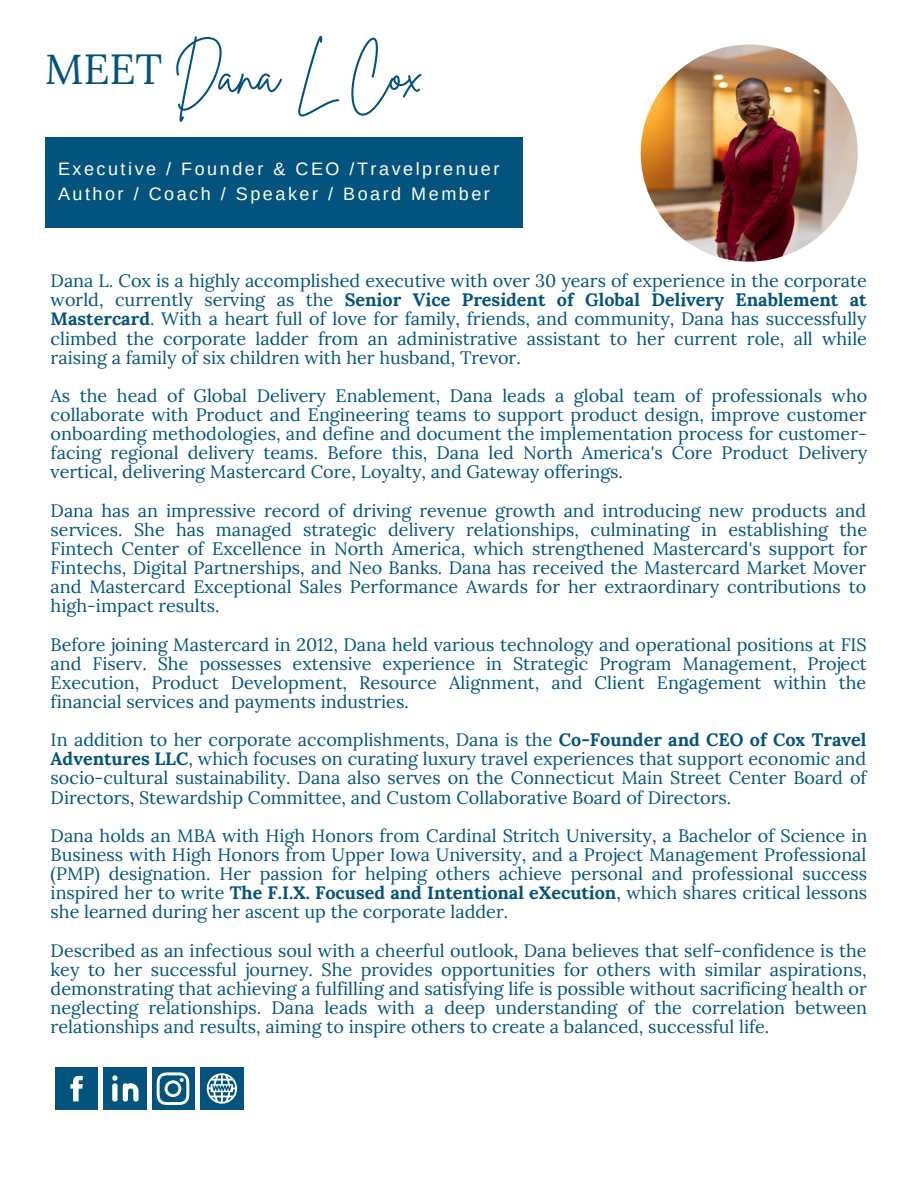
<style>
.page{position:relative;width:918px;height:1188px;background:#fff}
.page>*{position:absolute;margin:0;border:0;box-sizing:border-box;transform-origin:0 0}
.t1{font:54px "Brittany Signature";color:#02547e}
.t2{font:18px/19.2px "Lora";color:#02547e;text-align:justify}
.t3{font:18px/24.8px "Arimo";letter-spacing:.14em;color:#fff}
.s1{font-family:"Lora";font-size:42px}
.s2{font-weight:700}
</style>
<div class="page">
<div style="left:55px;top:1068px;width:43px;height:42px;background:#02547e"></div>
<svg style="left:70px;top:1076px;width:13px;height:25px"></svg>
<div style="left:104px;top:1068px;width:43px;height:42px;background:#02547e"></div>
<svg style="left:112px;top:1075px;width:27px;height:27px"></svg>
<div style="left:152px;top:1068px;width:43px;height:42px;background:#02547e"></div>
<svg style="left:157px;top:1072px;width:32px;height:33px"></svg>
<div style="left:201px;top:1068px;width:42px;height:42px;background:#02547e"></div>
<svg style="left:207px;top:1073px;width:30px;height:31px"></svg>
<img style="left:641px;top:45px;width:217px;height:217px;border-radius:50%">
<div style="left:45px;top:137px;width:477px;height:90px;background:#02547e"></div>
<h1 class="t1" style="left:45px;top:40px;width:379px"><span class="s1">MEET</span> Dana L Cox</h1>
<p class="t3" style="left:58px;top:157px;width:443px">Executive / Founder &amp; CEO /Travelprenuer<br>Author / Coach / Speaker / Board Member</p>
<p class="t2" style="left:51px;top:271px;width:818px">Dana L. Cox is a highly accomplished executive with over 30 years of experience in the corporate world, currently serving as the <span class="s2">Senior Vice President of Global Delivery Enablement at Mastercard</span>. With a heart full of love for family, friends, and community, Dana has successfully climbed the corporate ladder from an administrative assistant to her current role, all while raising a family of six children with her husband, Trevor.</p>
<p class="t2" style="left:51px;top:386px;width:818px">As the head of Global Delivery Enablement, Dana leads a global team of professionals who collaborate with Product and Engineering teams to support product design, improve customer onboarding methodologies, and define and document the implementation process for customer&shy;facing regional delivery teams. Before this, Dana led North America's Core Product Delivery vertical, delivering Mastercard Core, Loyalty, and Gateway offerings.</p>
<p class="t2" style="left:51px;top:500px;width:818px">Dana has an impressive record of driving revenue growth and introducing new products and services. She has managed strategic delivery relationships, culminating in establishing the Fintech Center of Excellence in North America, which strengthened Mastercard's support for Fintechs, Digital Partnerships, and Neo Banks. Dana has received the Mastercard Market Mover and Mastercard Exceptional Sales Performance Awards for her extraordinary contributions to high-impact results.</p>
<p class="t2" style="left:51px;top:634px;width:818px">Before joining Mastercard in 2012, Dana held various technology and operational positions at FIS and Fiserv. She possesses extensive experience in Strategic Program Management, Project Execution, Product Development, Resource Alignment, and Client Engagement within the financial services and payments industries.</p>
<p class="t2" style="left:51px;top:730px;width:818px">In addition to her corporate accomplishments, Dana is the <span class="s2">Co-Founder and CEO of Cox Travel Adventures LLC</span>, which focuses on curating luxury travel experiences that support economic and socio-cultural sustainability. Dana also serves on the Connecticut Main Street Center Board of Directors, Stewardship Committee, and Custom Collaborative Board of Directors.</p>
<p class="t2" style="left:51px;top:826px;width:818px">Dana holds an MBA with High Honors from Cardinal Stritch University, a Bachelor of Science in Business with High Honors from Upper Iowa University, and a Project Management Professional (PMP) designation. Her passion for helping others achieve personal and professional success inspired her to write <span class="s2">The F.I.X. Focused and Intentional eXecution</span>, which shares critical lessons she learned during her ascent up the corporate ladder.</p>
<p class="t2" style="left:51px;top:940px;width:818px">Described as an infectious soul with a cheerful outlook, Dana believes that self-confidence is the key to her successful journey. She provides opportunities for others with similar aspirations, demonstrating that achieving a fulfilling and satisfying life is possible without sacrificing health or neglecting relationships. Dana leads with a deep understanding of the correlation between relationships and results, aiming to inspire others to create a balanced, successful life.</p>
</div>
